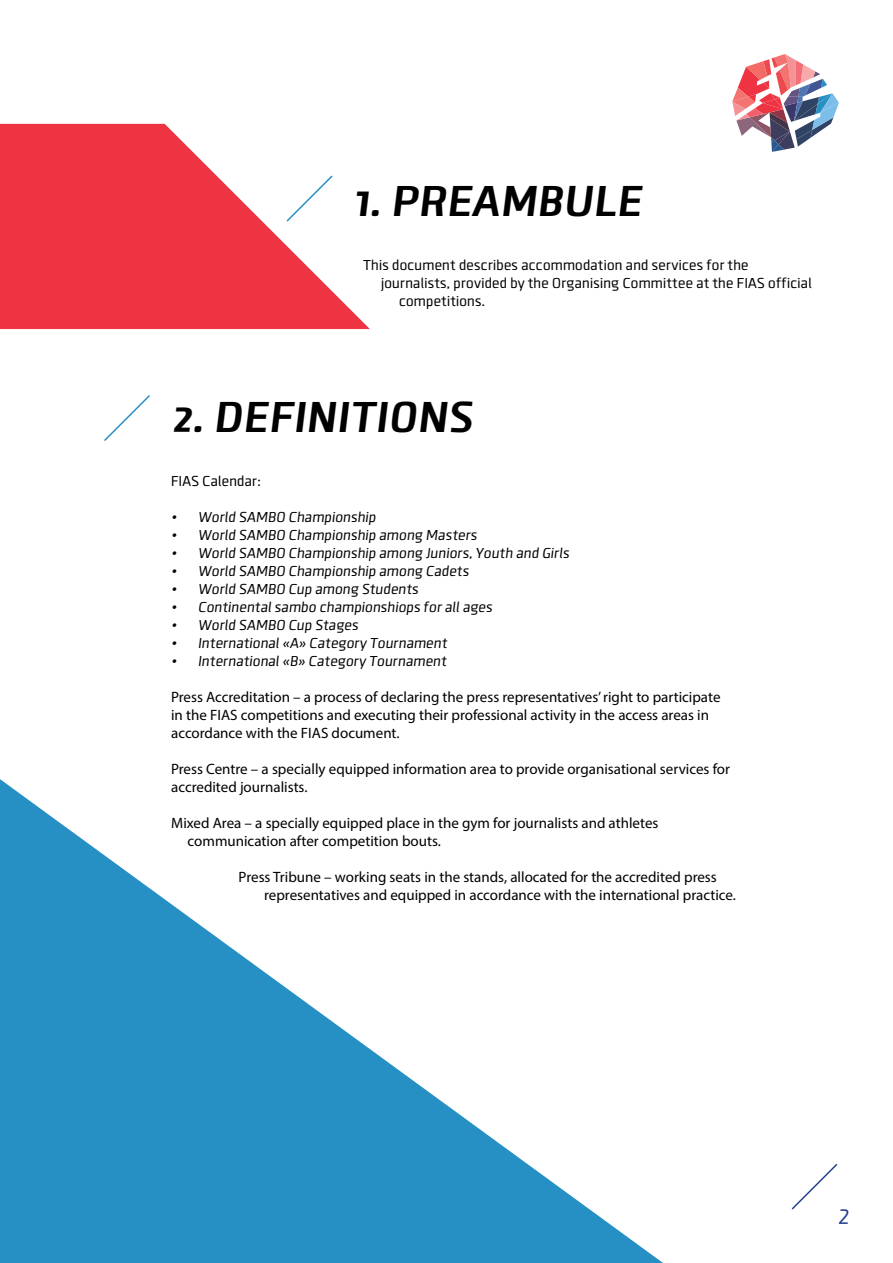
<style>
.page{position:relative;width:893px;height:1263px;background:#fff}
.page>*{position:absolute;margin:0;border:0;box-sizing:border-box;transform-origin:0 0}
.t1{font:italic 700 45px "Clio";color:#000}
.t2{font:italic 300 27px "Clio";color:#25408f}
.t3{font:15px/18px "Myriad Pro";color:#000}
.t4{font:italic 15px "Clio";color:#000}
.t5{font:15px "Clio";color:#000}
</style>
<div class="page">
<svg style="left:732px;top:54px;width:107px;height:98px"></svg>
<svg style="left:791px;top:1164px;width:47px;height:46px"></svg>
<svg style="left:0;top:779px;width:663px;height:484px"></svg>
<svg style="left:0;top:124px;width:370px;height:205px;fill:#ee3443"></svg>
<svg style="left:285px;top:174px;width:49px;height:49px"></svg>
<svg style="left:104px;top:395px;width:46px;height:46px"></svg>
<h1 class="t1" style="left:354px;top:173px;width:290px">1. PREAMBULE</h1>
<p class="t5" style="left:363px;top:256px;width:387px">This document describes accommodation and services for the</p>
<p class="t5" style="left:381px;top:274px;width:432px">journalists, provided by the Organising Committee at the FIAS official</p>
<p class="t5" style="left:399px;top:292px;width:88px">competitions.</p>
<h1 class="t1" style="left:171px;top:389px;width:303px">2. DEFINITIONS</h1>
<p class="t5" style="left:171px;top:472px;width:92px">FIAS Calendar:</p>
<p class="t4" style="left:171px;top:508px;width:206px">• World SAMBO Championship</p>
<p class="t4" style="left:171px;top:526px;width:308px">• World SAMBO Championship among Masters</p>
<p class="t4" style="left:171px;top:544px;width:400px">• World SAMBO Championship among Juniors, Youth and Girls</p>
<p class="t4" style="left:171px;top:562px;width:299px">• World SAMBO Championship among Cadets</p>
<p class="t4" style="left:171px;top:580px;width:249px">• World SAMBO Cup among Students</p>
<p class="t4" style="left:171px;top:598px;width:323px">• Continental sambo championshiops for all ages</p>
<p class="t4" style="left:171px;top:616px;width:189px">• World SAMBO Cup Stages</p>
<p class="t4" style="left:171px;top:634px;width:278px">• International «A» Category Tournament</p>
<p class="t4" style="left:171px;top:652px;width:277px">• International «B» Category Tournament</p>
<p class="t3" style="left:171px;top:688px;width:551px">Press Accreditation – a process of declaring the press representatives’ right to participate in the FIAS competitions and executing their professional activity in the access areas in accordance with the FIAS document.</p>
<p class="t3" style="left:171px;top:760px;width:560px">Press Centre – a specially equipped information area to provide organisational services for accredited journalists.</p>
<p class="t3" style="left:188px;top:814px;width:472px;text-indent:-16px">Mixed Area – a specially equipped place in the gym for journalists and athletes communication after competition bouts.</p>
<p class="t3" style="left:264px;top:868px;width:473px;text-indent:-26px">Press Tribune – working seats in the stands, allocated for the accredited press representatives and equipped in accordance with the international practice.</p>
<h2 class="t2" style="left:837px;top:1199px;width:13px">2</h2>
</div>
